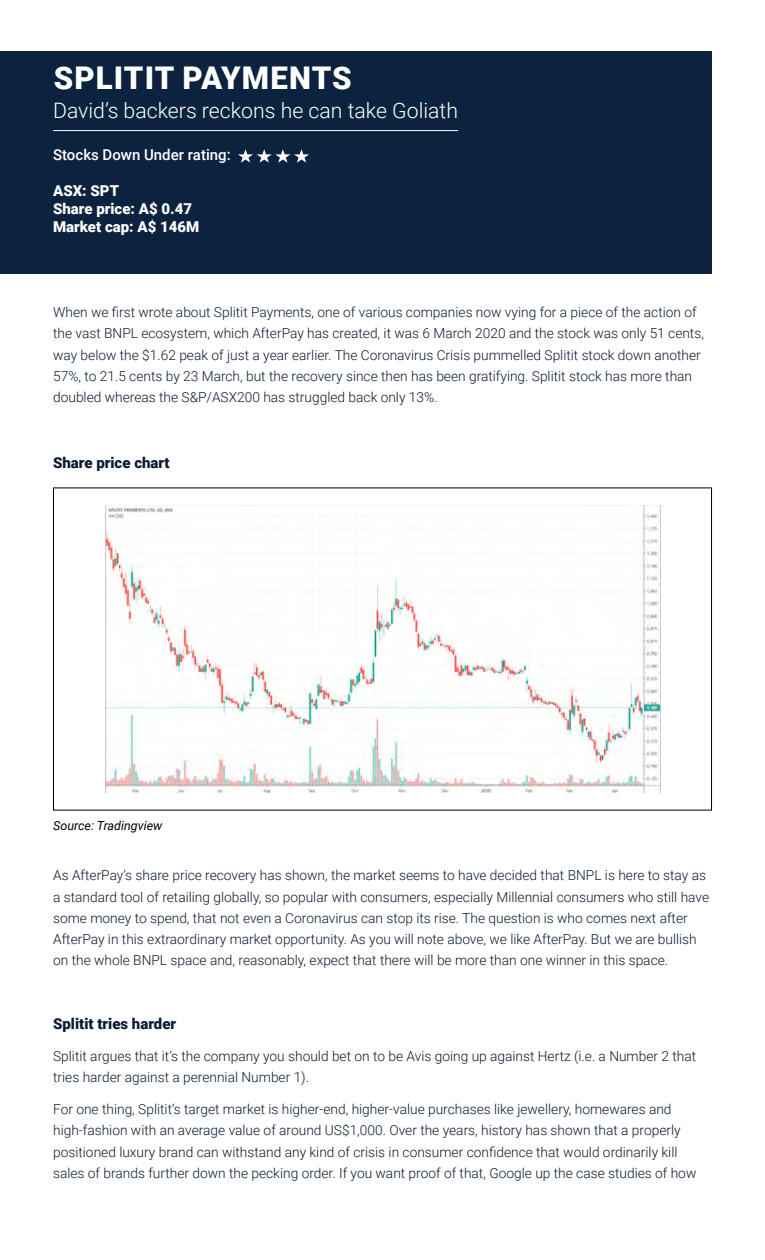
<style>
.page{position:relative;width:765px;height:1260px;background:#fff}
.page>*{position:absolute;margin:0;border:0;box-sizing:border-box;transform-origin:0 0}
.t1{font:900 31.25px "Roboto";letter-spacing:.035em;color:#fff}
.t2{font:300 21.25px "Roboto";color:#fff}
.t3{font:900 15px/18px "Roboto";color:#fff}
.t4{font:900 15px "Roboto";color:#0b1b31}
.t5{font:500 15px "Roboto";color:#fff}
.t6{font:300 13.75px/21.2px "Roboto";color:#0b1b31}
.t7{font:italic 12.5px "Roboto";color:#000}
</style>
<div class="page">
<div style="left:0;top:52px;width:712px;height:222px;background:#0c233f"></div>
<hr style="left:53px;top:130px;width:405px;height:1px;background:#fff">
<svg style="left:238px;top:149px;width:71px;height:14px"></svg>
<img style="left:105px;top:505px;width:555px;height:288px">
<h1 class="t1" style="left:54px;top:56px;width:300px">SPLITIT PAYMENTS</h1>
<h2 class="t2" style="left:53px;top:96px;width:406px">David’s backers reckons he can take Goliath</h2>
<p class="t5" style="left:53px;top:144px;width:179px">Stocks Down Under rating:</p>
<p class="t3" style="left:53px;top:181px;width:148px">ASX: SPT<br>Share price: A$ 0.47<br>Market cap: A$ 146M</p>
<p class="t6" style="left:53px;top:301px;width:652px">When we first wrote about Splitit Payments, one of various companies now vying for a piece of the action of the vast BNPL ecosystem, which AfterPay has created, it was 6 March 2020 and the stock was only 51 cents, way below the $1.62 peak of just a year earlier. The Coronavirus Crisis pummelled Splitit stock down another 57%, to 21.5 cents by 23 March, but the recovery since then has been gratifying. Splitit stock has more than doubled whereas the S&amp;P/ASX200 has struggled back only 13%.</p>
<p class="t4" style="left:53px;top:452px;width:118px">Share price chart</p>
<p class="t7" style="left:53px;top:817px;width:111px">Source: Tradingview</p>
<p class="t6" style="left:53px;top:864px;width:658px">As AfterPay’s share price recovery has shown, the market seems to have decided that BNPL is here to stay as a standard tool of retailing globally, so popular with consumers, especially Millennial consumers who still have some money to spend, that not even a Coronavirus can stop its rise. The question is who comes next after AfterPay in this extraordinary market opportunity. As you will note above, we like AfterPay. But we are bullish on the whole BNPL space and, reasonably, expect that there will be more than one winner in this space.</p>
<p class="t4" style="left:53px;top:1013px;width:125px">Splitit tries harder</p>
<p class="t6" style="left:53px;top:1045px;width:645px">Splitit argues that it’s the company you should bet on to be Avis going up against Hertz (i.e. a Number 2 that tries harder against a perennial Number 1).</p>
<p class="t6" style="left:53px;top:1098px;width:645px">For one thing, Splitit’s target market is higher-end, higher-value purchases like jewellery, homewares and high-fashion with an average value of around US$1,000. Over the years, history has shown that a properly positioned luxury brand can withstand any kind of crisis in consumer confidence that would ordinarily kill sales of brands further down the pecking order. If you want proof of that, Google up the case studies of how</p>
</div>
